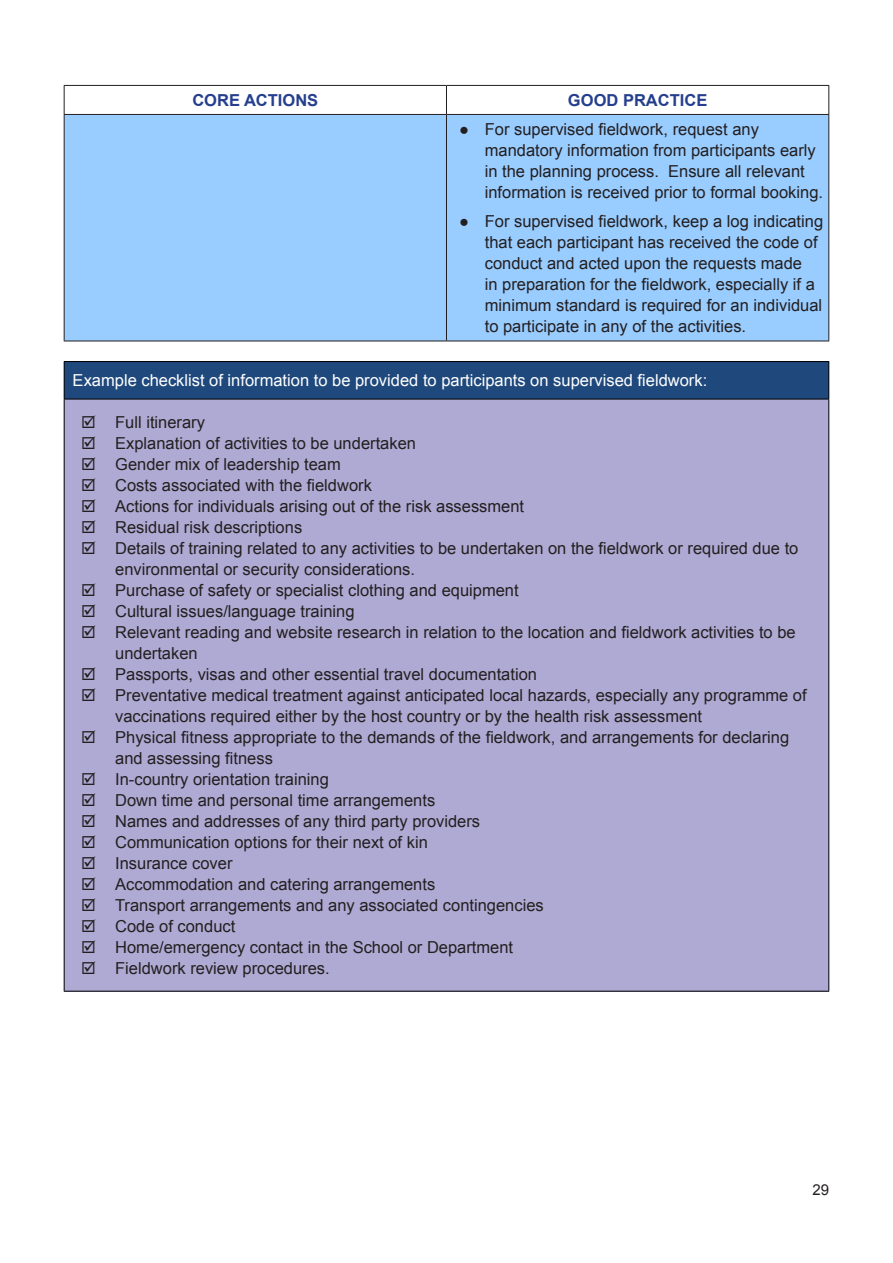
<style>
.page{position:relative;width:893px;height:1263px;background:#fff}
.page>*{position:absolute;margin:0;border:0;box-sizing:border-box;transform-origin:0 0}
.Table_Normal_Bullet{font:16.5px/21px "Arial";color:#231f20}
.Normal_White{font:16.5px "Arial";color:#fff}
.Table_Heading1{font:700 16.5px "Arial";color:#253f8e}
.t1{font:15px "Arial";color:#231f20}
</style>
<div class="page">
<div style="left:65px;top:115px;width:763px;height:226px;background:#9cf"></div>
<svg style="left:446px;top:86px;width:1px;height:28px"></svg>
<hr style="left:446px;top:115px;width:1px;height:226px;background:#231f20">
<hr style="left:64px;top:85px;width:382px;height:1px;background:#231f20">
<svg style="left:64px;top:86px;width:1px;height:28px"></svg>
<hr style="left:446px;top:85px;width:383px;height:1px;background:#231f20">
<svg style="left:828px;top:86px;width:1px;height:28px"></svg>
<hr style="left:64px;top:114px;width:382px;height:1px;background:#231f20">
<hr style="left:446px;top:114px;width:383px;height:1px;background:#231f20">
<hr style="left:64px;top:115px;width:1px;height:226px;background:#231f20">
<hr style="left:828px;top:115px;width:1px;height:226px;background:#231f20">
<hr style="left:64px;top:341px;width:382px;height:1px;background:#231f20">
<hr style="left:446px;top:341px;width:383px;height:1px;background:#231f20">
<div style="left:64px;top:362px;width:765px;height:37px;background:#1f497d"></div>
<div style="left:64px;top:399px;width:765px;height:592px;background:#afaad3"></div>
<hr style="left:64px;top:361px;width:765px;height:1px;background:#000">
<hr style="left:64px;top:362px;width:1px;height:37px;background:#000">
<hr style="left:828px;top:362px;width:1px;height:37px;background:#000">
<hr style="left:64px;top:399px;width:765px;height:1px;background:#000">
<hr style="left:64px;top:399px;width:1px;height:592px;background:#000">
<hr style="left:828px;top:399px;width:1px;height:592px;background:#000">
<hr style="left:64px;top:991px;width:765px;height:1px;background:#000">
<p class="Table_Heading1" style="left:192px;top:89px;width:127px">CORE ACTIONS</p>
<p class="Table_Heading1" style="left:568px;top:89px;width:141px">GOOD PRACTICE</p>
<p class="Table_Normal_Bullet" style="left:485px;top:119px;width:340px;text-indent:-26px">● For supervised fieldwork, request any mandatory information from participants early in the planning process. Ensure all relevant information is received prior to formal booking.</p>
<p class="Table_Normal_Bullet" style="left:485px;top:211px;width:340px;text-indent:-26px">● For supervised fieldwork, keep a log indicating that each participant has received the code of conduct and acted upon the requests made<br>in preparation for the fieldwork, especially if a minimum standard is required for an individual to participate in any of the activities.</p>
<p class="Normal_White" style="left:73px;top:370px;width:636px">Example checklist of information to be provided to participants on supervised fieldwork:</p>
<p class="Table_Normal_Bullet" style="left:115px;top:412px;width:91px">Full itinerary</p>
<p class="Table_Normal_Bullet" style="left:115px;top:433px;width:302px">Explanation of activities to be undertaken</p>
<p class="Table_Normal_Bullet" style="left:115px;top:454px;width:227px">Gender mix of leadership team</p>
<p class="Table_Normal_Bullet" style="left:115px;top:475px;width:258px">Costs associated with the fieldwork</p>
<p class="Table_Normal_Bullet" style="left:115px;top:496px;width:410px">Actions for individuals arising out of the risk assessment</p>
<p class="Table_Normal_Bullet" style="left:115px;top:517px;width:189px">Residual risk descriptions</p>
<p class="Table_Normal_Bullet" style="left:115px;top:538px;width:685px">Details of training related to any activities to be undertaken on the fieldwork or required due to environmental or security considerations.</p>
<p class="Table_Normal_Bullet" style="left:115px;top:580px;width:405px">Purchase of safety or specialist clothing and equipment</p>
<p class="Table_Normal_Bullet" style="left:115px;top:601px;width:241px">Cultural issues/language training</p>
<p class="Table_Normal_Bullet" style="left:115px;top:622px;width:682px">Relevant reading and website research in relation to the location and fieldwork activities to be undertaken</p>
<p class="Table_Normal_Bullet" style="left:115px;top:664px;width:423px">Passports, visas and other essential travel documentation</p>
<p class="Table_Normal_Bullet" style="left:115px;top:685px;width:693px">Preventative medical treatment against anticipated local hazards, especially any programme of vaccinations required either by the host country or by the health risk assessment</p>
<p class="Table_Normal_Bullet" style="left:115px;top:727px;width:676px">Physical fitness appropriate to the demands of the fieldwork, and arrangements for declaring and assessing fitness</p>
<p class="Table_Normal_Bullet" style="left:115px;top:769px;width:215px">In-country orientation training</p>
<p class="Table_Normal_Bullet" style="left:115px;top:790px;width:322px">Down time and personal time arrangements</p>
<p class="Table_Normal_Bullet" style="left:115px;top:811px;width:366px">Names and addresses of any third party providers</p>
<p class="Table_Normal_Bullet" style="left:115px;top:832px;width:314px">Communication options for their next of kin</p>
<p class="Table_Normal_Bullet" style="left:115px;top:853px;width:119px">Insurance cover</p>
<p class="Table_Normal_Bullet" style="left:115px;top:874px;width:322px">Accommodation and catering arrangements</p>
<p class="Table_Normal_Bullet" style="left:115px;top:895px;width:430px">Transport arrangements and any associated contingencies</p>
<p class="Table_Normal_Bullet" style="left:115px;top:916px;width:122px">Code of conduct</p>
<p class="Table_Normal_Bullet" style="left:115px;top:937px;width:399px">Home/emergency contact in the School or Department</p>
<p class="Table_Normal_Bullet" style="left:115px;top:958px;width:216px">Fieldwork review procedures.</p>
<p class="t1" style="left:812px;top:1180px;width:18px">29</p>
</div>
